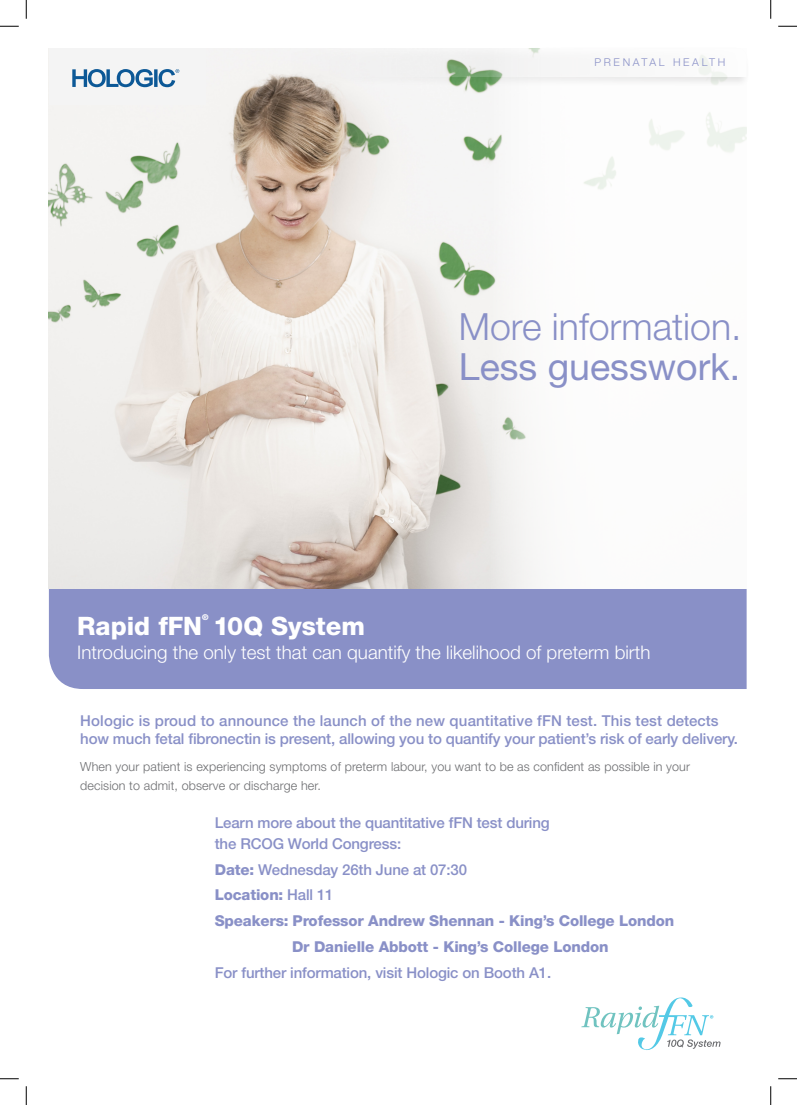
<style>
.page{position:relative;width:797px;height:1105px;background:#fff}
.page>*{position:absolute;margin:0;border:0;box-sizing:border-box;transform-origin:0 0}
.t1{font:300 37.5px "Helvetica Neue LT Std";color:#8990c7}
.t2{font:37.5px "Helvetica Neue LT Std";color:#8990c7}
.t3{font:800 25.5px "Helvetica Neue LT Std";color:#fff}
.t4{font:300 18.75px "Helvetica Neue LT Std";color:#fff}
.t5{font:500 15px/18.8px "Helvetica Neue LT Std";letter-spacing:-.01em;color:#8990c7}
.t6{font:800 15px "Helvetica Neue LT Std";letter-spacing:-.01em;color:#8990c7}
.t7{font:300 12.5px/18.8px "Helvetica Neue LT Std";letter-spacing:.01em;color:#6c6d70}
.t8{font:300 10.75px "Helvetica Neue LT Std";letter-spacing:.25em;color:#8990c7}
.t9{font:800 8px "Helvetica Neue LT Std";color:#fff}
.s1{font-weight:800}
.s2{font-weight:500}
</style>
<div class="page">
<div style="left:49px;top:589px;width:697px;height:100px;background:#8990c7"></div>
<svg style="left:581px;top:997px;width:139px;height:53px"></svg>
<img style="left:49px;top:49px;width:441px;height:540px">
<div style="left:49px;top:49px;width:156px;height:56px;background:#f4f4f4"></div>
<svg style="left:72px;top:69px;width:107px;height:18px"></svg>
<div style="left:283px;top:45px;width:466px;height:43px;background:#231f20;opacity:.35"></div>
<svg style="left:281px;top:48px;width:466px;height:30px"></svg>
<svg style="left:0;top:25px;width:19px;height:2px"></svg>
<svg style="left:778px;top:25px;width:19px;height:2px"></svg>
<svg style="left:0;top:1078px;width:19px;height:1px"></svg>
<svg style="left:778px;top:1078px;width:19px;height:1px"></svg>
<svg style="left:25px;top:0;width:2px;height:19px"></svg>
<svg style="left:25px;top:1086px;width:2px;height:19px"></svg>
<svg style="left:770px;top:0;width:1px;height:19px"></svg>
<svg style="left:770px;top:1086px;width:1px;height:19px"></svg>
<p class="t8" style="left:594px;top:56px;width:132px">PRENATAL HEALTH</p>
<p class="t8" style="left:588px;top:57px;width:132px">PRENATAL HEALTH</p>
<p class="t1" style="left:459px;top:304px;width:284px">More information.</p>
<p class="t2" style="left:459px;top:344px;width:283px">Less guesswork.</p>
<p class="t9" style="left:202px;top:613px;width:8px">®</p>
<p class="t4" style="left:77px;top:640px;width:575px">Introducing the only test that can quantify the likelihood of preterm birth</p>
<p class="t3" style="left:77px;top:611px;width:289px">Rapid fFN 10Q System</p>
<p class="t5" style="left:80px;top:711px;width:659px">Hologic is proud to announce the launch of the new quantitative fFN test. This test detects how much fetal fibronectin is present, allowing you to quantify your patient’s risk of early delivery.</p>
<p class="t7" style="left:80px;top:757px;width:611px">When your patient is experiencing symptoms of preterm labour, you want to be as confident as possible in your decision to admit, observe or discharge her.</p>
<p class="t5" style="left:215px;top:811px;width:336px;line-height:21.2px">Learn more about the quantitative fFN test during the RCOG World Congress:</p>
<p class="t5" style="left:215px;top:860px;width:254px"><span class="s1">Date:</span> Wednesday 26th June at 07:30</p>
<p class="t6" style="left:215px;top:886px;width:120px">Location: <span class="s2">Hall 11</span></p>
<p class="t6" style="left:215px;top:912px;width:461px">Speakers: Professor Andrew Shennan - King’s College London</p>
<p class="t6" style="left:292px;top:937px;width:318px">Dr Danielle Abbott - King’s College London</p>
<p class="t5" style="left:215px;top:963px;width:338px">For further information, visit Hologic on Booth A1.</p>
</div>
